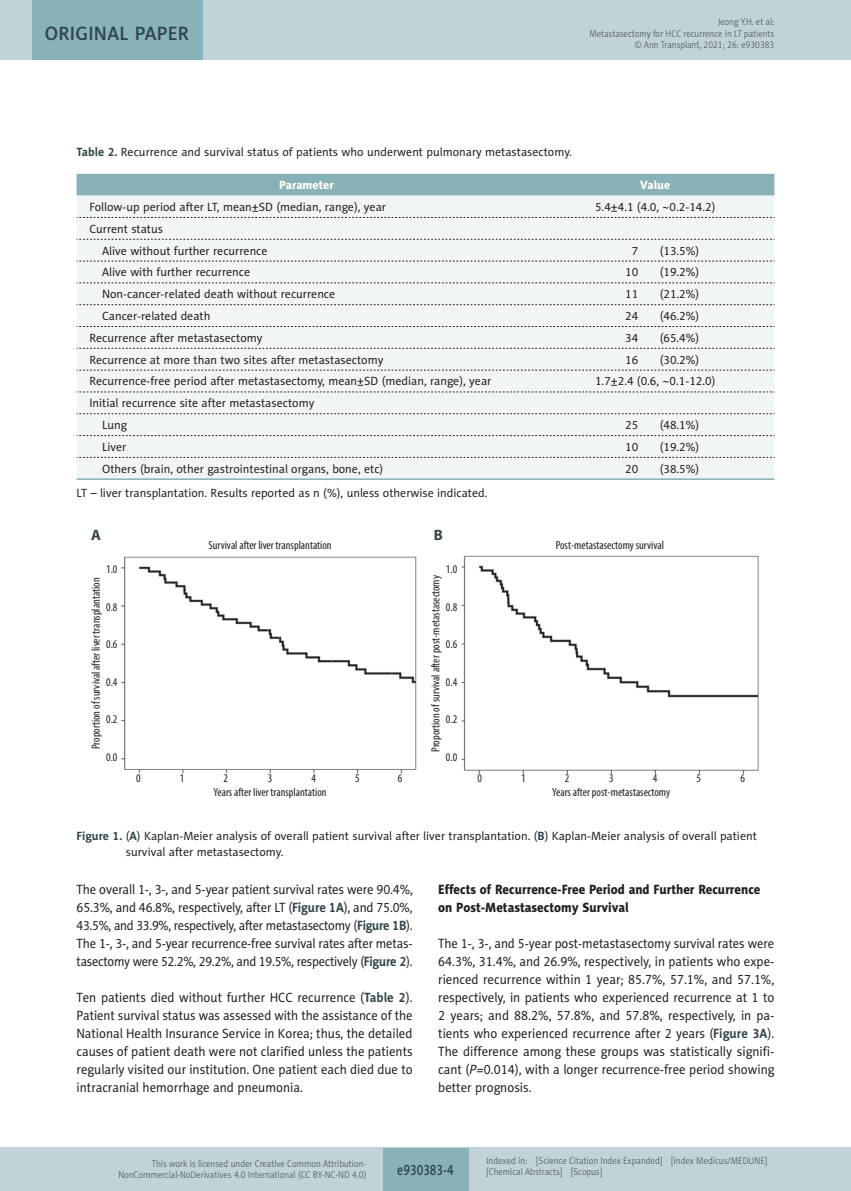
<style>
.page{position:relative;width:851px;height:1191px;background:#fff}
.page>*{position:absolute;margin:0;border:0;box-sizing:border-box;transform-origin:0 0}
.t1{font:19.5px "Naomi Sans EFN Medium";letter-spacing:.015em;color:#2f454b}
.t2{font:15px "Naomi Sans EFN Medium";color:#2f454b;scale:.8 1}
.t3{font:700 15px "Myriad Pro";color:#2f454b}
.AT_Body{font:13.5px/18px "Naomi Sans EFN";color:#231f20;text-align:justify;scale:.95 1}
.AT_Body-2{font:13.5px/18px "Naomi Sans EFN";color:#231f20;text-align:justify;scale:.94 1}
.AT_Headline_2{font:13.5px/18px "Naomi Sans EFN Heavy";color:#231f20;scale:.95 1}
.AT_Tabela_zawartosc{font:12px "Naomi Sans EFN";color:#231f20}
.AT_Rycina_tytul{font:12px/15.8px "Naomi Sans EFN";color:#231f20}
.AT_Tabela_tytul{font:12px "Naomi Sans EFN";color:#231f20}
.AT_Table_podpis_doln{font:12px "Naomi Sans EFN";color:#231f20}
.AT_Tabela_Head{font:12px "Naomi Sans EFN Heavy";color:#fff}
.t4{font:condensed 11.7px "Myriad Pro";color:#231f20}
.t5{font:9.75px/11.2px "Naomi Sans EFN Light";color:#57585a;text-align:right;scale:.9 1}
.s1{font-weight:700;color:#2f454b}
.s2{font-style:italic}
</style>
<div class="page">
<div style="left:77px;top:174px;width:697px;height:22px;background:#89b1b8"></div>
<div style="left:77px;top:196px;width:697px;height:282px;background:#f1f5f6"></div>
<svg style="left:77px;top:217px;width:697px;height:1px"></svg>
<svg style="left:77px;top:239px;width:697px;height:1px"></svg>
<svg style="left:77px;top:261px;width:697px;height:1px"></svg>
<svg style="left:77px;top:283px;width:697px;height:1px"></svg>
<svg style="left:77px;top:304px;width:697px;height:1px"></svg>
<svg style="left:77px;top:326px;width:697px;height:1px"></svg>
<svg style="left:77px;top:348px;width:697px;height:1px"></svg>
<svg style="left:77px;top:370px;width:697px;height:1px"></svg>
<svg style="left:77px;top:392px;width:697px;height:1px"></svg>
<svg style="left:77px;top:413px;width:697px;height:1px"></svg>
<svg style="left:77px;top:435px;width:697px;height:1px"></svg>
<svg style="left:77px;top:457px;width:697px;height:1px"></svg>
<hr style="left:77px;top:478px;width:459px;height:2px;background:#89b1b8">
<hr style="left:536px;top:478px;width:238px;height:2px;background:#89b1b8">
<img style="left:461px;top:555px;width:298px;height:219px">
<img style="left:121px;top:556px;width:296px;height:218px">
<div style="left:0;top:1148px;width:850px;height:43px;background:#c0d3d7"></div>
<div style="left:383px;top:1147px;width:85px;height:43px;background:#89b1b8"></div>
<div style="left:0;top:0;width:850px;height:60px;background:#c0d3d7"></div>
<hr style="left:850px;top:0;width:1px;height:60px;background:#c0d3d7">
<div style="left:32px;top:0;width:170px;height:60px;background:#89b1b8"></div>
<h1 class="t1" style="left:45px;top:22px;width:146px">ORIGINAL PAPER</h1>
<p class="t5" style="left:589px;top:16px;width:207px">Jeong Y.H. et al:<br>Metastasectomy for HCC recurrence in LT patients © Ann Transplant, 2021; 26: e930383</p>
<p class="AT_Tabela_tytul" style="left:77px;top:145px;width:497px"><span class="s1">Table 2.</span> Recurrence and survival status of patients who underwent pulmonary metastasectomy.</p>
<p class="AT_Tabela_Head" style="left:279px;top:178px;width:56px">Parameter</p>
<p class="AT_Tabela_Head" style="left:640px;top:178px;width:32px">Value</p>
<p class="AT_Tabela_zawartosc" style="left:89px;top:200px;width:298px">Follow-up period after LT, mean±SD (median, range), year</p>
<p class="AT_Tabela_zawartosc" style="left:595px;top:200px;width:122px">5.4±4.1 (4.0, ~0.2-14.2)</p>
<p class="AT_Tabela_zawartosc" style="left:89px;top:222px;width:75px">Current status</p>
<p class="AT_Tabela_zawartosc" style="left:102px;top:243px;width:167px">Alive without further recurrence</p>
<p class="AT_Tabela_zawartosc" style="left:631px;top:243px;width:8px">7</p>
<p class="AT_Tabela_zawartosc" style="left:659px;top:243px;width:41px">(13.5%)</p>
<p class="AT_Tabela_zawartosc" style="left:102px;top:265px;width:150px">Alive with further recurrence</p>
<p class="AT_Tabela_zawartosc" style="left:625px;top:265px;width:15px">10</p>
<p class="AT_Tabela_zawartosc" style="left:659px;top:265px;width:41px">(19.2%)</p>
<p class="AT_Tabela_zawartosc" style="left:102px;top:287px;width:235px">Non-cancer-related death without recurrence</p>
<p class="AT_Tabela_zawartosc" style="left:625px;top:287px;width:15px">11</p>
<p class="AT_Tabela_zawartosc" style="left:659px;top:287px;width:41px">(21.2%)</p>
<p class="AT_Tabela_zawartosc" style="left:102px;top:309px;width:110px">Cancer-related death</p>
<p class="AT_Tabela_zawartosc" style="left:625px;top:309px;width:15px">24</p>
<p class="AT_Tabela_zawartosc" style="left:659px;top:309px;width:41px">(46.2%)</p>
<p class="AT_Tabela_zawartosc" style="left:89px;top:331px;width:175px">Recurrence after metastasectomy</p>
<p class="AT_Tabela_zawartosc" style="left:625px;top:331px;width:15px">34</p>
<p class="AT_Tabela_zawartosc" style="left:659px;top:331px;width:41px">(65.4%)</p>
<p class="AT_Tabela_zawartosc" style="left:89px;top:352px;width:295px">Recurrence at more than two sites after metastasectomy</p>
<p class="AT_Tabela_zawartosc" style="left:625px;top:352px;width:15px">16</p>
<p class="AT_Tabela_zawartosc" style="left:659px;top:352px;width:41px">(30.2%)</p>
<p class="AT_Tabela_zawartosc" style="left:89px;top:374px;width:403px">Recurrence-free period after metastasectomy, mean±SD (median, range), year</p>
<p class="AT_Tabela_zawartosc" style="left:595px;top:374px;width:122px">1.7±2.4 (0.6, ~0.1-12.0)</p>
<p class="AT_Tabela_zawartosc" style="left:89px;top:396px;width:226px">Initial recurrence site after metastasectomy</p>
<p class="AT_Tabela_zawartosc" style="left:102px;top:418px;width:26px">Lung</p>
<p class="AT_Tabela_zawartosc" style="left:625px;top:418px;width:15px">25</p>
<p class="AT_Tabela_zawartosc" style="left:659px;top:418px;width:41px">(48.1%)</p>
<p class="AT_Tabela_zawartosc" style="left:102px;top:440px;width:26px">Liver</p>
<p class="AT_Tabela_zawartosc" style="left:625px;top:440px;width:15px">10</p>
<p class="AT_Tabela_zawartosc" style="left:659px;top:440px;width:41px">(19.2%)</p>
<p class="AT_Tabela_zawartosc" style="left:102px;top:462px;width:283px">Others (brain, other gastrointestinal organs, bone, etc)</p>
<p class="AT_Tabela_zawartosc" style="left:625px;top:462px;width:15px">20</p>
<p class="AT_Tabela_zawartosc" style="left:659px;top:462px;width:41px">(38.5%)</p>
<p class="AT_Table_podpis_doln" style="left:77px;top:486px;width:412px">LT – liver transplantation. Results reported as n (%), unless otherwise indicated.</p>
<p class="t3" style="left:91px;top:525px;width:11px">A</p>
<p class="t3" style="left:433px;top:525px;width:11px">B</p>
<p class="t4" style="left:208px;top:538px;width:125px">Survival after liver transplantation</p>
<p class="t4" style="left:106px;top:562px;width:13px">1.0</p>
<p class="t4" style="left:106px;top:600px;width:13px">0.8</p>
<p class="t4" style="left:106px;top:637px;width:13px">0.6</p>
<p class="t4" style="left:106px;top:675px;width:13px">0.4</p>
<p class="t4" style="left:106px;top:712px;width:13px">0.2</p>
<p class="t4" style="left:106px;top:750px;width:13px">0.0</p>
<p class="t4" style="left:89px;top:749px;width:173px;rotate:-90deg">Proportion of survival after liver transplantation</p>
<p class="t4" style="left:446px;top:562px;width:13px">1.0</p>
<p class="t4" style="left:446px;top:600px;width:13px">0.8</p>
<p class="t4" style="left:446px;top:637px;width:13px">0.6</p>
<p class="t4" style="left:446px;top:675px;width:13px">0.4</p>
<p class="t4" style="left:446px;top:712px;width:13px">0.2</p>
<p class="t4" style="left:446px;top:750px;width:13px">0.0</p>
<p class="t4" style="left:428px;top:752px;width:178px;rotate:-90deg">Proportion of survival after post-metastasectomy</p>
<p class="t4" style="left:555px;top:538px;width:110px">Post-metastasectomy survival</p>
<p class="t4" style="left:136px;top:771px;width:6px">0</p>
<p class="t4" style="left:180px;top:771px;width:6px">1</p>
<p class="t4" style="left:223px;top:771px;width:6px">2</p>
<p class="t4" style="left:398px;top:771px;width:6px">6</p>
<p class="t4" style="left:268px;top:771px;width:6px">3</p>
<p class="t4" style="left:311px;top:771px;width:6px">4</p>
<p class="t4" style="left:355px;top:771px;width:6px">5</p>
<p class="t4" style="left:477px;top:771px;width:6px">0</p>
<p class="t4" style="left:521px;top:771px;width:6px">1</p>
<p class="t4" style="left:564px;top:771px;width:6px">2</p>
<p class="t4" style="left:609px;top:771px;width:6px">3</p>
<p class="t4" style="left:652px;top:771px;width:6px">4</p>
<p class="t4" style="left:696px;top:771px;width:6px">5</p>
<p class="t4" style="left:740px;top:771px;width:6px">6</p>
<p class="t4" style="left:213px;top:784px;width:115px">Years after liver transplantation</p>
<p class="t4" style="left:552px;top:784px;width:119px">Years after post-metastasectomy</p>
<p class="AT_Rycina_tytul" style="left:126px;top:828px;width:632px;text-indent:-49px"><span class="s1">Figure 1.</span> (<span class="s1">A</span>) Kaplan-Meier analysis of overall patient survival after liver transplantation. (<span class="s1">B</span>) Kaplan-Meier analysis of overall patient survival after metastasectomy.</p>
<p class="AT_Body" style="left:77px;top:880px;width:355px">The overall 1-, 3-, and 5-year patient survival rates were 90.4%, 65.3%, and 46.8%, respectively, after LT (<span class="s1">Figure 1A</span>), and 75.0%, 43.5%, and 33.9%, respectively, after metastasectomy (<span class="s1">Figure 1B</span>).<br>The 1-, 3-, and 5-year recurrence-free survival rates after metas&shy;tasectomy were 52.2%, 29.2%, and 19.5%, respectively (<span class="s1">Figure 2</span>).</p>
<p class="AT_Body" style="left:77px;top:988px;width:355px">Ten patients died without further HCC recurrence (<span class="s1">Table 2</span>).<br>Patient survival status was assessed with the assistance of the National Health Insurance Service in Korea; thus, the detailed causes of patient death were not clarified unless the patients regularly visited our institution. One patient each died due to intracranial hemorrhage and pneumonia.</p>
<p class="AT_Headline_2" style="left:438px;top:880px;width:340px">Effects of Recurrence-Free Period and Further Recurrence on Post-Metastasectomy Survival</p>
<p class="AT_Body-2" style="left:438px;top:934px;width:359px">The 1-, 3-, and 5-year post-metastasectomy survival rates were 64.3%, 31.4%, and 26.9%, respectively, in patients who expe&shy;rienced recurrence within 1 year; 85.7%, 57.1%, and 57.1%, respectively, in patients who experienced recurrence at 1 to 2 years; and 88.2%, 57.8%, and 57.8%, respectively, in pa&shy;tients who experienced recurrence after 2 years (<span class="s1">Figure 3A</span>).<br>The difference among these groups was statistically signifi&shy;cant (<span class="s2">P=</span>0.014), with a longer recurrence-free period showing better prognosis.</p>
<p class="t5" style="left:118px;top:1158px;width:277px">This work is licensed under Creative Common Attribution-<br>NonCommercial-NoDerivatives 4.0 International (CC BY-NC-ND 4.0)</p>
<p class="t2" style="left:397px;top:1160px;width:72px">e930383-4</p>
<p class="t5" style="left:486px;top:1155px;width:313px;text-align:left">Indexed in: [Science Citation Index Expanded] [Index Medicus/MEDLINE] [Chemical Abstracts] [Scopus]</p>
</div>
